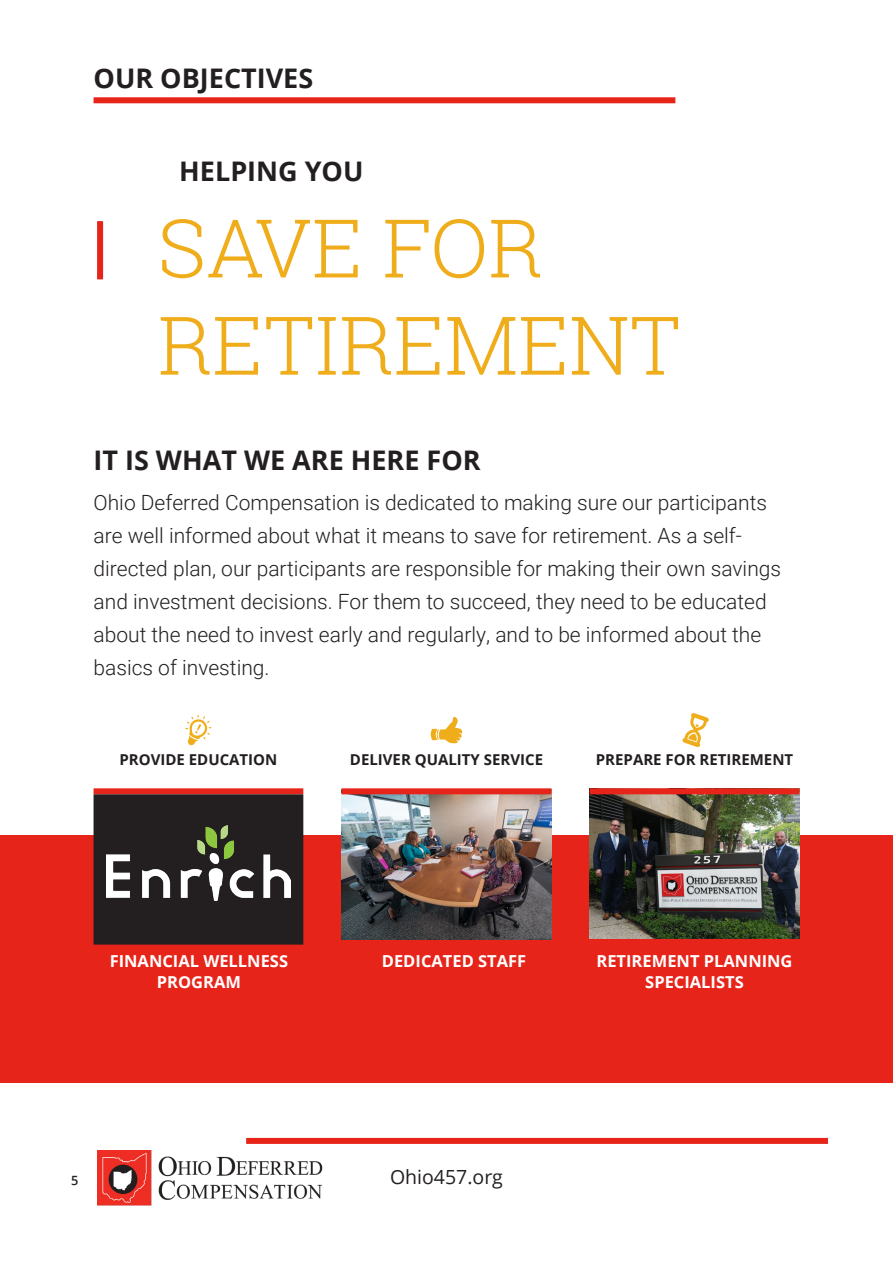
<style>
.page{position:relative;width:893px;height:1263px;background:#fff}
.page>*{position:absolute;margin:0;border:0;box-sizing:border-box;transform-origin:0 0}
.Page_Header_-_Blue{font:300 81px/97.2px "Roboto Slab";color:#f0ad1b}
.Page_Header_-_Black{font:700 27px "Open Sans";color:#231f20}
.Page_Section_Title{font:700 27px "Open Sans";color:#231f20}
.Page_Header_Subtext{font:300 21px/33px "Roboto";color:#231f20}
.t1{font:19.5px "Open Sans";color:#231f20}
.Page_Body_Text_-_Bla{font:700 16.5px "Open Sans";color:#fff}
.Page_Section_Title-2{font:700 15px "Open Sans";color:#231f20}
.t2{font:600 12.75px "Open Sans";color:#231f20}
</style>
<div class="page">
<img style="left:98px;top:1151px;width:225px;height:55px">
<div style="left:0;top:836px;width:893px;height:247px;background:#e72419"></div>
<img style="left:342px;top:794px;width:209px;height:146px">
<img style="left:590px;top:794px;width:209px;height:144px">
<div style="left:97px;top:221px;width:6px;height:58px;background:#e72419"></div>
<div style="left:94px;top:97px;width:581px;height:6px;background:#e72419"></div>
<div style="left:94px;top:788px;width:209px;height:6px;background:#e72419"></div>
<div style="left:342px;top:788px;width:209px;height:6px;background:#e72419"></div>
<div style="left:590px;top:788px;width:209px;height:6px;background:#e72419"></div>
<svg style="left:682px;top:713px;width:27px;height:34px"></svg>
<svg style="left:430px;top:716px;width:33px;height:28px"></svg>
<svg style="left:185px;top:715px;width:26px;height:30px"></svg>
<div style="left:94px;top:795px;width:209px;height:149px;background:#231f20"></div>
<img style="left:107px;top:825px;width:183px;height:75px">
<div style="left:246px;top:1138px;width:582px;height:6px;background:#e72419"></div>
<p class="Page_Section_Title" style="left:94px;top:59px;width:221px">OUR OBJECTIVES</p>
<p class="Page_Header_-_Black" style="left:179px;top:152px;width:186px">HELPING YOU</p>
<p class="Page_Header_-_Blue" style="left:158px;top:197px;width:524px">SAVE FOR<br>RETIREMENT</p>
<p class="Page_Header_-_Black" style="left:94px;top:441px;width:389px">IT IS WHAT WE ARE HERE FOR</p>
<p class="Page_Header_Subtext" style="left:94px;top:485px;width:689px">Ohio Deferred Compensation is dedicated to making sure our participants are well informed about what it means to save for retirement. As a self&shy;directed plan, our participants are responsible for making their own savings and investment decisions. For them to succeed, they need to be educated about the need to invest early and regularly, and to be informed about the basics of investing.</p>
<p class="Page_Section_Title-2" style="left:119px;top:749px;width:159px">PROVIDE EDUCATION</p>
<p class="Page_Section_Title-2" style="left:350px;top:749px;width:195px">DELIVER QUALITY SERVICE</p>
<p class="Page_Section_Title-2" style="left:596px;top:749px;width:199px">PREPARE FOR RETIREMENT</p>
<p class="Page_Body_Text_-_Bla" style="left:110px;top:949px;width:180px">FINANCIAL WELLNESS</p>
<p class="Page_Body_Text_-_Bla" style="left:382px;top:949px;width:146px">DEDICATED STAFF</p>
<p class="Page_Body_Text_-_Bla" style="left:157px;top:970px;width:86px">PROGRAM</p>
<p class="t2" style="left:71px;top:1171px;width:9px">5</p>
<p class="t1" style="left:390px;top:1163px;width:114px">Ohio457.org</p>
<p class="Page_Body_Text_-_Bla" style="left:596px;top:949px;width:198px">RETIREMENT PLANNING</p>
<p class="Page_Body_Text_-_Bla" style="left:645px;top:970px;width:100px">SPECIALISTS</p>
</div>
